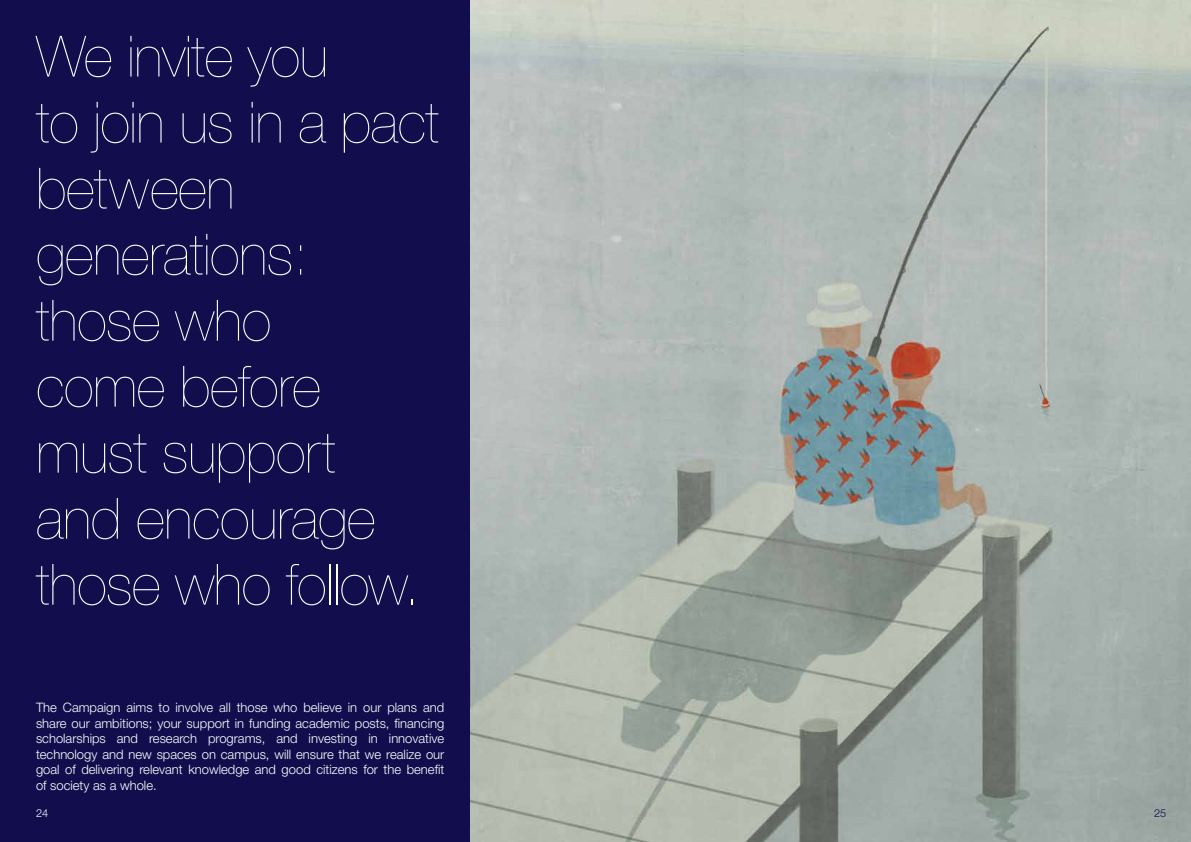
<style>
.page{position:relative;width:1191px;height:842px;background:#fff}
.page>*{position:absolute;margin:0;border:0;box-sizing:border-box;transform-origin:0 0}
.t1{font:200 57px/66px "Helvetica Neue";letter-spacing:-.01em;color:#fff}
.t2{font:300 13px/15.6px "Helvetica Neue";color:#fff;text-align:justify}
.t3{font:300 11px "Helvetica Neue";color:#120e4e}
.t4{font:300 11px "Helvetica Neue";color:#fff}
</style>
<div class="page">
<img style="left:469px;top:0;width:722px;height:842px">
<div style="left:0;top:0;width:469px;height:842px;background:#120e4e"></div>
<h1 class="t1" style="left:36px;top:22px;width:405px">We invite you<br>to join us in a pact between generations: those who<br>come before must support<br>and encourage those who follow.</h1>
<p class="t2" style="left:36px;top:699px;width:410px">The Campaign aims to involve all those who believe in our plans and share our ambitions; your support in funding academic posts, financing scholarships and research programs, and investing in innovative technology and new spaces on campus, will ensure that we realize our goal of delivering relevant knowledge and good citizens for the benefit of society as a whole.</p>
<p class="t4" style="left:36px;top:806px;width:14px">24</p>
<p class="t3" style="left:1154px;top:806px;width:14px">25</p>
</div>
